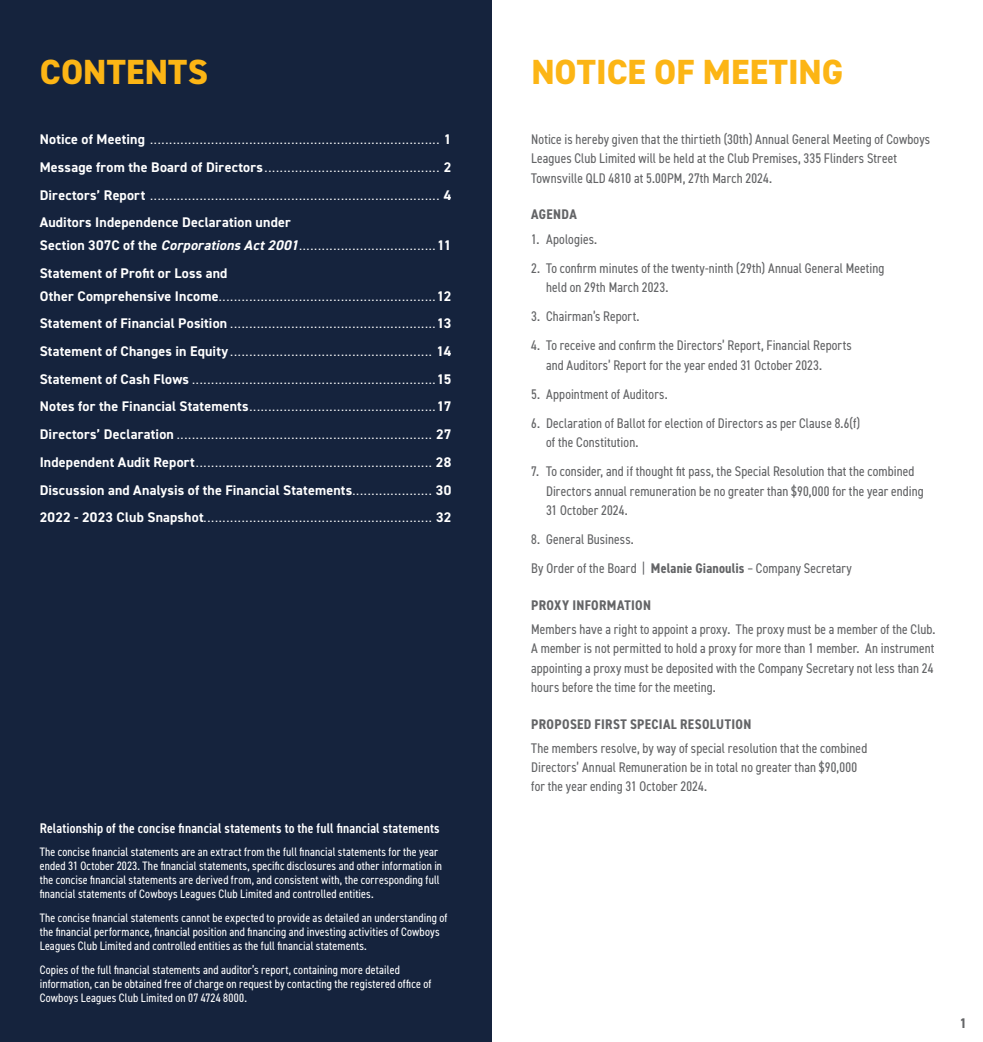
<style>
.page{position:relative;width:983px;height:1042px;background:#fff}
.page>*{position:absolute;margin:0;border:0;box-sizing:border-box;transform-origin:0 0}
.t1{font:800 35px "DIN2014";color:#fcb515}
.t2{font:condensed 14px/19.2px "DIN2014";letter-spacing:.01em;color:#636466}
.t3{font:700 14px "DIN2014";letter-spacing:.015em;color:#fff}
.t4{font:600 condensed 14px "DIN2014";letter-spacing:.01em;color:#fff}
.t5{font:700 condensed 14px "DIN2014";letter-spacing:.025em;color:#636466}
.t6{font:700 14px "DIN2014";color:#636466}
.t7{font:condensed 12.25px/14px "DIN2014";letter-spacing:.015em;color:#fff}
.t8{font:700 8.75px "DIN2014";color:#fff}
.s1{font-size:14px}
.s2{font-style:italic;font-size:14px}
.s3{font-size:8.75px}
.s4{font-weight:700}
</style>
<div class="page">
<div style="left:0;top:0;width:491px;height:1042px;background:#15233d"></div>
<h1 class="t1" style="left:40px;top:48px;width:169px">CONTENTS</h1>
<p class="t8" style="left:40px;top:135px;width:413px"><span class="s1">Notice of Meeting</span> ............................................................................ <span class="s1">1</span></p>
<p class="t8" style="left:40px;top:163px;width:413px"><span class="s1">Message from the Board of Directors</span>.............................................. <span class="s1">2</span></p>
<p class="t8" style="left:40px;top:191px;width:413px"><span class="s1">Directors’ Report</span> ............................................................................ <span class="s1">4</span></p>
<p class="t3" style="left:40px;top:213px;width:252px">Auditors Independence Declaration under</p>
<p class="t8" style="left:40px;top:241px;width:413px"><span class="s1">Section 307C of the</span> <span class="s2">CorporationsAct2001</span>....................................<span class="s1">11</span></p>
<p class="t3" style="left:40px;top:264px;width:189px">Statement of Profit or Loss and</p>
<p class="t8" style="left:40px;top:292px;width:413px"><span class="s1">Other Comprehensive Income</span>.........................................................<span class="s1">12</span></p>
<p class="t8" style="left:40px;top:319px;width:413px"><span class="s1">Statement of Financial Position</span> ......................................................<span class="s1">13</span></p>
<p class="t8" style="left:40px;top:347px;width:413px"><span class="s1">Statement of Changes in Equity</span> ..................................................... <span class="s1">14</span></p>
<p class="t8" style="left:40px;top:375px;width:413px"><span class="s1">Statement of Cash Flows</span> ................................................................<span class="s1">15</span></p>
<p class="t8" style="left:40px;top:403px;width:413px"><span class="s1">Notes for the Financial Statements</span>.................................................<span class="s1">17</span></p>
<p class="t8" style="left:40px;top:430px;width:413px"><span class="s1">Directors’ Declaration</span> ................................................................... <span class="s1">27</span></p>
<p class="t8" style="left:40px;top:458px;width:413px"><span class="s1">Independent Audit Report</span>.............................................................. <span class="s1">28</span></p>
<p class="t3" style="left:40px;top:480px;width:413px">Discussion and Analysis of the Financial Statements<span class="s3">.....................</span> 30</p>
<p class="t8" style="left:40px;top:513px;width:413px"><span class="s1">2022 - 2023 Club Snapshot</span>............................................................ <span class="s1">32</span></p>
<p class="t4" style="left:40px;top:818px;width:401px">Relationship of the concise financial statements to the full financial statements</p>
<p class="t7" style="left:40px;top:845px;width:404px">The concise financial statements are an extract from the full financial statements for the year ended 31 October 2023. The financial statements, specific disclosures and other information in the concise financial statements are derived from, and consistent with, the corresponding full financial statements of Cowboys Leagues Club Limited and controlled entities.</p>
<p class="t7" style="left:40px;top:910px;width:409px">The concise financial statements cannot be expected to provide as detailed an understanding of the financial performance, financial position and financing and investing activities of Cowboys<br>Leagues Club Limited and controlled entities as the full financial statements.</p>
<p class="t7" style="left:40px;top:962px;width:393px">Copies of the full financial statements and auditor’s report, containing more detailed information, can be obtained free of charge on request by contacting the registered office of<br>Cowboys Leagues Club Limited on 07 4724 8000.</p>
<h1 class="t1" style="left:531px;top:48px;width:313px">NOTICE OF MEETING</h1>
<p class="t2" style="left:531px;top:129px;width:400px">Notice is hereby given that the thirtieth (30th) Annual General Meeting of Cowboys<br>Leagues Club Limited will be held at the Club Premises, 335 Flinders Street<br>Townsville QLD 4810 at 5.00PM, 27th March 2024.</p>
<p class="t5" style="left:531px;top:205px;width:47px">AGENDA</p>
<p class="t2" style="left:531px;top:229px;width:67px">1. Apologies.</p>
<p class="t2" style="left:546px;top:258px;width:340px;text-indent:-15px">2. To confirm minutes of the twenty-ninth (29th) Annual General Meeting held on 29th March 2023.</p>
<p class="t2" style="left:531px;top:306px;width:110px">3. Chairman’s Report.</p>
<p class="t2" style="left:546px;top:335px;width:307px;text-indent:-15px">4. To receive and confirm the Directors’ Report, Financial Reports and Auditors’ Report for the year ended 31 October 2023.</p>
<p class="t2" style="left:531px;top:384px;width:138px">5. Appointment of Auditors.</p>
<p class="t2" style="left:546px;top:413px;width:315px;text-indent:-15px">6. Declaration of Ballot for election of Directors as per Clause 8.6(f) of the Constitution.</p>
<p class="t2" style="left:546px;top:461px;width:379px;text-indent:-15px">7. To consider, and if thought fit pass, the Special Resolution that the combined<br>Directors annual remuneration be no greater than $90,000 for the year ending<br>31 October 2024.</p>
<p class="t2" style="left:531px;top:524px;width:322px;line-height:29.2px">8. General Business.<br>By Order of the Board | <span class="s4">Melanie Gianoulis</span> – Company Secretary</p>
<p class="t5" style="left:531px;top:596px;width:121px">PROXY INFORMATION</p>
<p class="t2" style="left:531px;top:619px;width:406px">Members have a right to appoint a proxy. The proxy must be a member of the Club.<br>A member is not permitted to hold a proxy for more than 1 member. An instrument appointing a proxy must be deposited with the Company Secretary not less than 24 hours before the time for the meeting.</p>
<p class="t5" style="left:531px;top:714px;width:221px">PROPOSED FIRST SPECIAL RESOLUTION</p>
<p class="t2" style="left:531px;top:738px;width:337px">The members resolve, by way of special resolution that the combined<br>Directors’ Annual Remuneration be in total no greater than $90,000 for the year ending 31 October 2024.</p>
<p class="t6" style="left:959px;top:1013px;width:9px">1</p>
</div>
